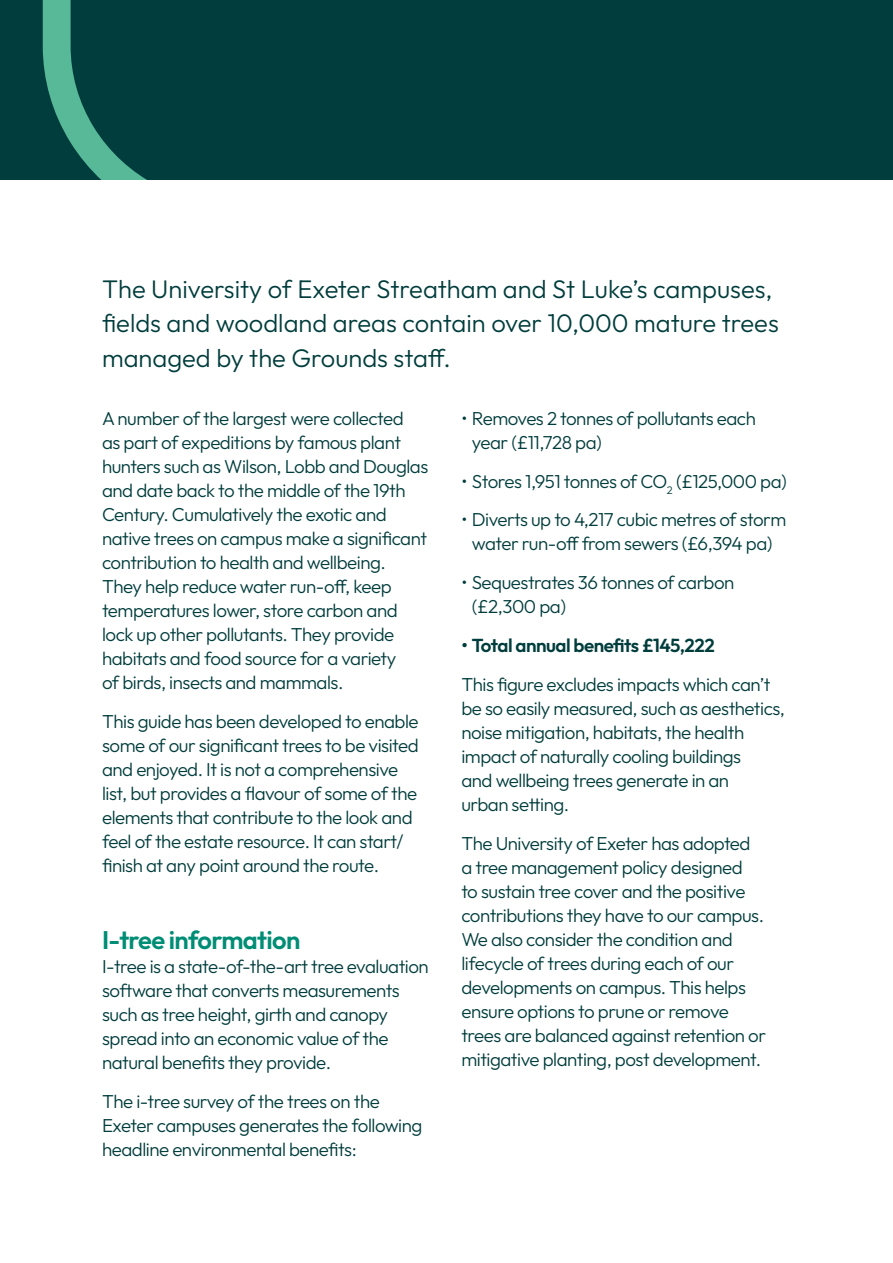
<style>
.page{position:relative;width:893px;height:1263px;background:#fff}
.page>*{position:absolute;margin:0;border:0;box-sizing:border-box;transform-origin:0 0}
.t1{font:300 25.5px/34.5px "Outfit";color:#003d3c}
.t2{font:600 25.5px "Outfit";letter-spacing:-.025em;color:#008d75}
.t3{font:300 18.75px/24px "Outfit";letter-spacing:-.025em;color:#003d3c}
.t4{font:600 18.75px "Outfit";letter-spacing:-.025em;color:#003d3c}
</style>
<div class="page">
<div style="left:0;top:0;width:893px;height:180px;background:#003d3c"></div>
<svg style="left:27px;top:0;width:174px;height:180px;background:#0f534c"></svg>
<h1 class="t1" style="left:102px;top:271px;width:678px">The University of Exeter Streatham and St Luke’s campuses, fields and woodland areas contain over 10,000 mature trees managed by the Grounds staff.</h1>
<p class="t3" style="left:102px;top:406px;width:328px">A number of the largest were collected<br>as part of expeditions by famous plant hunters such as Wilson, Lobb and Douglas and date back to the middle of the 19th Century. Cumulatively the exotic and native trees on campus make a significant contribution to health and wellbeing.<br>They help reduce water run-off, keep temperatures lower, store carbon and lock up other pollutants. They provide habitats and food source for a variety<br>of birds, insects and mammals.</p>
<p class="t3" style="left:102px;top:709px;width:318px">This guide has been developed to enable some of our significant trees to be visited and enjoyed. It is not a comprehensive list, but provides a flavour of some of the elements that contribute to the look and feel of the estate resource. It can start/ finish at any point around the route.</p>
<p class="t3" style="left:472px;top:406px;width:285px;text-indent:-10px">• Removes 2 tonnes of pollutants each year (£11,728 pa)</p>
<p class="t3" style="left:461px;top:469px;width:327px">• Stores 1,951 tonnes of CO<sub>2</sub> (£125,000 pa)</p>
<p class="t3" style="left:461px;top:508px;width:326px;text-align:center">• Diverts up to 4,217 cubic metres of storm water run-off from sewers (£6,394 pa)</p>
<p class="t3" style="left:472px;top:571px;width:264px;text-indent:-11px">• Sequestrates 36 tonnes of carbon (£2,300 pa)</p>
<p class="t4" style="left:461px;top:635px;width:255px">• Total annual benefits £145,222</p>
<p class="t3" style="left:461px;top:672px;width:325px">This figure excludes impacts which can’t be so easily measured, such as aesthetics, noise mitigation, habitats, the health impact of naturally cooling buildings<br>and wellbeing trees generate in an<br>urban setting.</p>
<p class="t3" style="left:461px;top:831px;width:306px">The University of Exeter has adopted a tree management policy designed<br>to sustain tree cover and the positive contributions they have to our campus.<br>We also consider the condition and lifecycle of trees during each of our developments on campus. This helps ensure options to prune or remove trees are balanced against retention or mitigative planting, post development.</p>
<h1 class="t2" style="left:102px;top:926px;width:200px">I-tree information</h1>
<p class="t3" style="left:102px;top:955px;width:328px">I-tree is a state-of-the-art tree evaluation software that converts measurements such as tree height, girth and canopy spread into an economic value of the natural benefits they provide.</p>
<p class="t3" style="left:102px;top:1089px;width:322px">The i-tree survey of the trees on the<br>Exeter campuses generates the following headline environmental benefits:</p>
</div>
